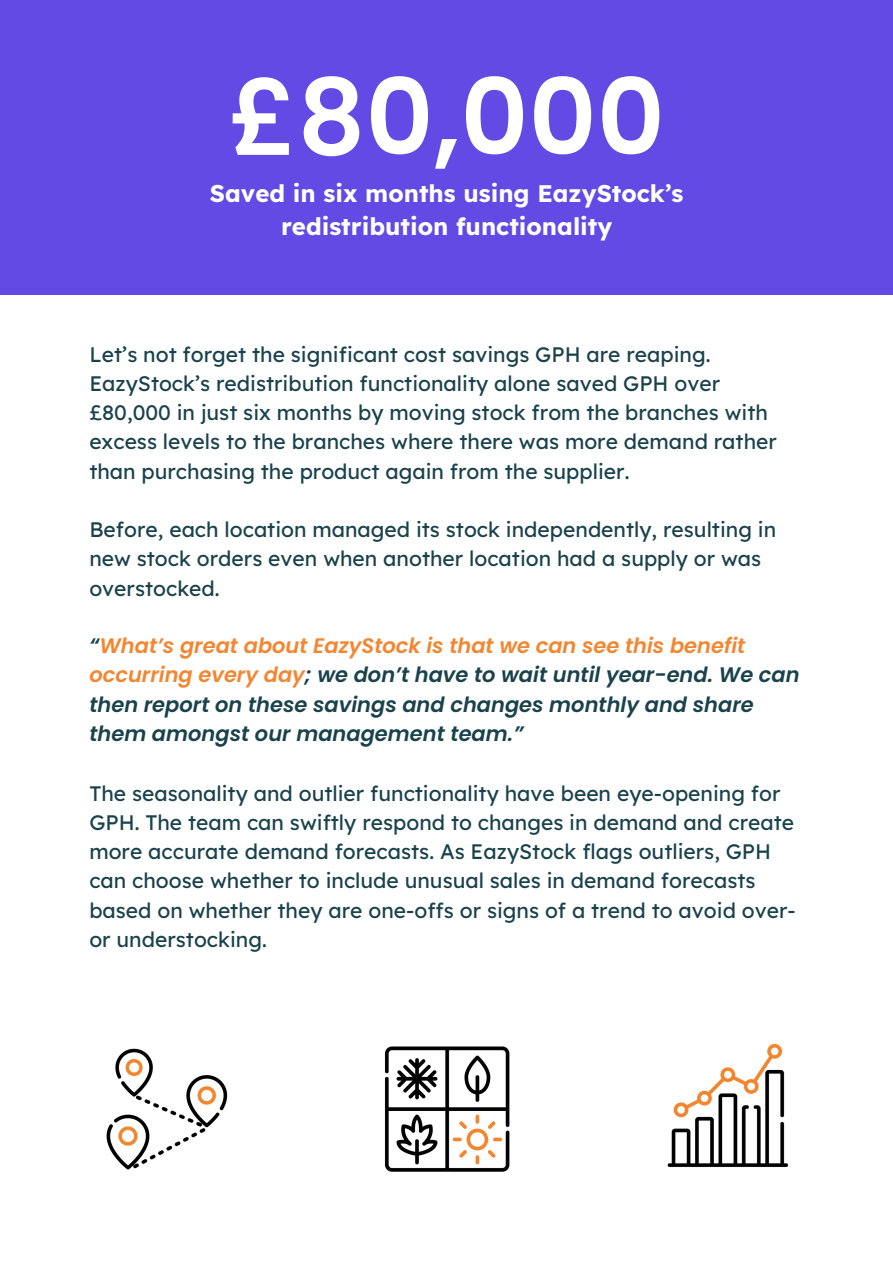
<style>
.page{position:relative;width:893px;height:1264px;background:#fff}
.page>*{position:absolute;margin:0;border:0;box-sizing:border-box;transform-origin:0 0}
.t1{font:600 105.45px "Poppins";color:#fff}
.t2{font:700 24px/32.7px "Lexend";color:#fff;text-align:center}
.t3{font:21px/29.2px "Lexend";color:#1a424c}
.t4{font:italic 600 21px/29.2px "Poppins";color:#1a424c}
.s1{color:#f38630}
</style>
<div class="page">
<div style="left:0;top:1px;width:892px;height:294px;background:#644ae5"></div>
<img style="left:106px;top:1048px;width:122px;height:122px">
<img style="left:385px;top:1046px;width:125px;height:126px">
<img style="left:667px;top:1043px;width:122px;height:124px">
<p class="t1" style="left:228px;top:44px;width:438px">£80,000</p>
<p class="t2" style="left:210px;top:177px;width:475px">Saved in six months using EazyStock’s redistribution functionality</p>
<p class="t3" style="left:89px;top:339px;width:689px">Let’s not forget the significant cost savings GPH are reaping.<br>EazyStock’s redistribution functionality alone saved GPH over £80,000 in just six months by moving stock from the branches with excess levels to the branches where there was more demand rather than purchasing the product again from the supplier.</p>
<p class="t3" style="left:89px;top:514px;width:688px">Before, each location managed its stock independently, resulting in new stock orders even when another location had a supply or was overstocked.</p>
<p class="t4" style="left:89px;top:631px;width:711px">“<span class="s1">What’s great about EazyStock is that we can see this benefit occurring every day</span>; we don’t have to wait until year-end. We can then report on these savings and changes monthly and share them amongst our management team.”</p>
<p class="t3" style="left:89px;top:778px;width:708px">The seasonality and outlier functionality have been eye-opening for GPH. The team can swiftly respond to changes in demand and create more accurate demand forecasts. As EazyStock flags outliers, GPH can choose whether to include unusual sales in demand forecasts based on whether they are one-offs or signs of a trend to avoid over&shy;or understocking.</p>
</div>
